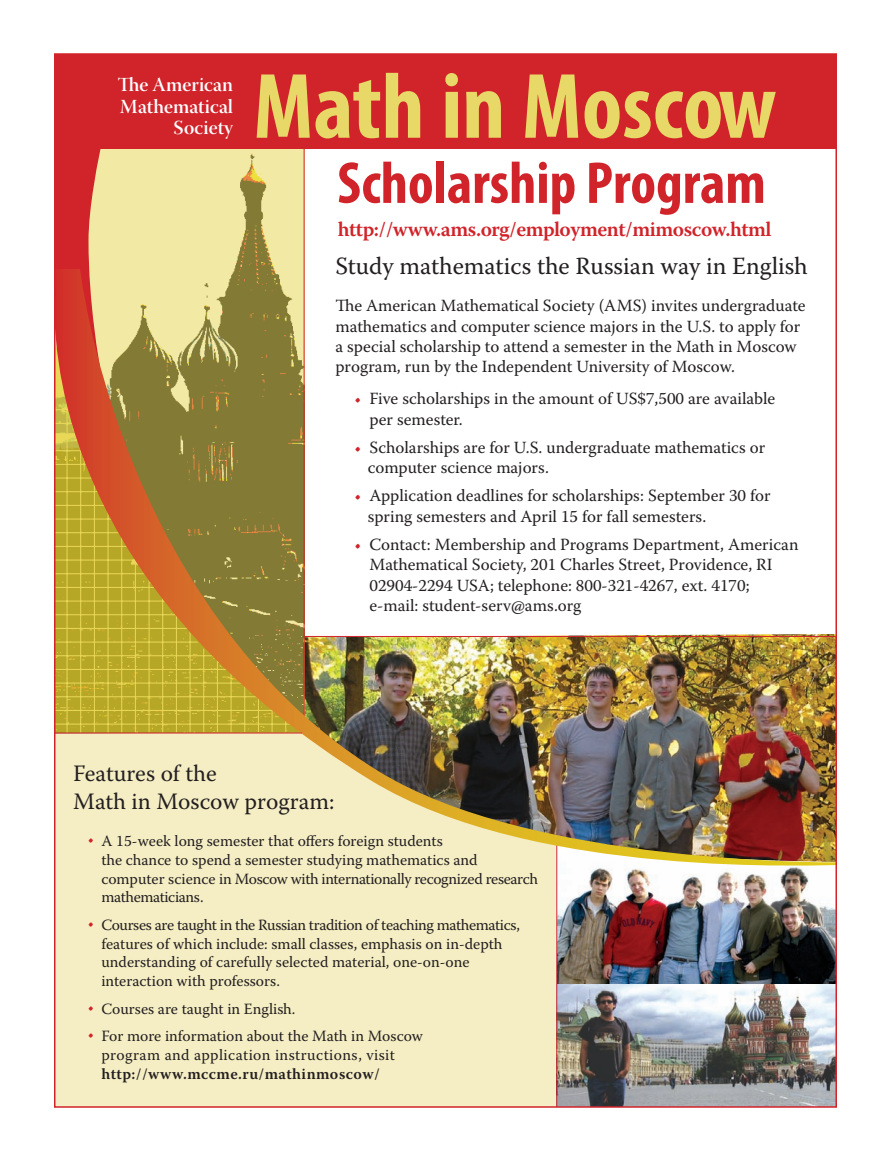
<style>
.page{position:relative;width:891px;height:1161px;background:#fff}
.page>*{position:absolute;margin:0;border:0;box-sizing:border-box;transform-origin:0 0}
.t1{font:700 condensed 93.9px "Myriad Pro";color:#e8d868}
.t2{font:700 condensed 59.55px "Myriad Pro";color:#d1232a}
.t3{font:24.6px "Warnock Pro";color:#231f20}
.t4{font:23.4px/28px "Warnock Pro";color:#231f20}
.t5{font:600 20.85px "Warnock Pro";letter-spacing:-.025em;color:#d1232a}
.t6{font:19.8px "Warnock Pro Semibold Disp";color:#fff}
.t7{font:17.1px/20.4px "Warnock Pro";color:#231f20}
.t8{font:15.6px/18.8px "Warnock Pro";color:#231f20}
.s1{color:#d1232a}
.s2{font-weight:600}
</style>
<div class="page">
<img style="left:557px;top:880px;width:277px;height:105px">
<div style="left:57px;top:880px;width:499px;height:225px;background:#f5eec4"></div>
<svg style="left:123px;top:148px;width:181px;height:122px;background:#e7dc98"></svg>
<svg style="left:57px;top:148px;width:66px;height:122px;background:#e07d62"></svg>
<img style="left:557px;top:985px;width:277px;height:120px">
<hr style="left:556px;top:838px;width:1px;height:269px;background:#d1232a">
<div style="left:54px;top:54px;width:782px;height:94px;background:#d1232a"></div>
<hr style="left:304px;top:148px;width:1px;height:582px;background:#d1232a">
<img style="left:57px;top:270px;width:777px;height:610px">
<hr style="left:54px;top:733px;width:248px;height:1px;background:#d1232a">
<p class="t6" style="left:118px;top:72px;width:117px">The American</p>
<p class="t6" style="left:120px;top:94px;width:115px">Mathematical</p>
<p class="t6" style="left:173px;top:116px;width:61px">Society</p>
<p class="t1" style="left:254px;top:48px;width:524px">Math in Moscow</p>
<p class="t2" style="left:337px;top:146px;width:430px">Scholarship Program</p>
<p class="t5" style="left:338px;top:217px;width:435px">http://www.ams.org/employment/mimoscow.html</p>
<p class="t3" style="left:335px;top:251px;width:474px">Study mathematics the Russian way in English</p>
<p class="t7" style="left:335px;top:295px;width:472px">The American Mathematical Society (AMS) invites undergraduate mathematics and computer science majors in the U.S. to apply for a special scholarship to attend a semester in the Math in Moscow program, run by the Independent University of Moscow.</p>
<p class="t7" style="left:369px;top:388px;width:407px;text-indent:-15px"><span class="s1">•</span> Five scholarships in the amount of US$7,500 are available per semester.</p>
<p class="t7" style="left:368px;top:437px;width:399px;text-indent:-13px"><span class="s1">•</span> Scholarships are for U.S. undergraduate mathematics or computer science majors.</p>
<p class="t7" style="left:368px;top:485px;width:404px;text-indent:-13px"><span class="s1">•</span> Application deadlines for scholarships: September 30 for spring semesters and April 15 for fall semesters.</p>
<p class="t7" style="left:369px;top:534px;width:431px;text-indent:-15px"><span class="s1">•</span> Contact: Membership and Programs Department, American Mathematical Society, 201 Charles Street, Providence, RI 02904-2294 USA; telephone: 800-321-4267, ext. 4170; e-mail: student-serv@ams.org</p>
<p class="t4" style="left:73px;top:759px;width:263px">Features of the<br>Math in Moscow program:</p>
<p class="t8" style="left:101px;top:831px;width:438px;text-indent:-14px"><span class="s1">•</span> A 15-week long semester that offers foreign students<br>the chance to spend a semester studying mathematics and computer science in Moscow with internationally recognized research mathematicians.</p>
<p class="t8" style="left:101px;top:915px;width:420px;text-indent:-14px"><span class="s1">•</span> Courses are taught in the Russian tradition of teaching mathematics, features of which include: small classes, emphasis on in-depth understanding of carefully selected material, one-on-one interaction with professors.</p>
<p class="t8" style="left:88px;top:999px;width:209px"><span class="s1">•</span> Courses are taught in English.</p>
<p class="t8" style="left:101px;top:1026px;width:323px;text-indent:-14px"><span class="s1">•</span> For more information about the Math in Moscow program and application instructions, visit <span class="s2">http://www.mccme.ru/mathinmoscow/</span></p>
</div>
